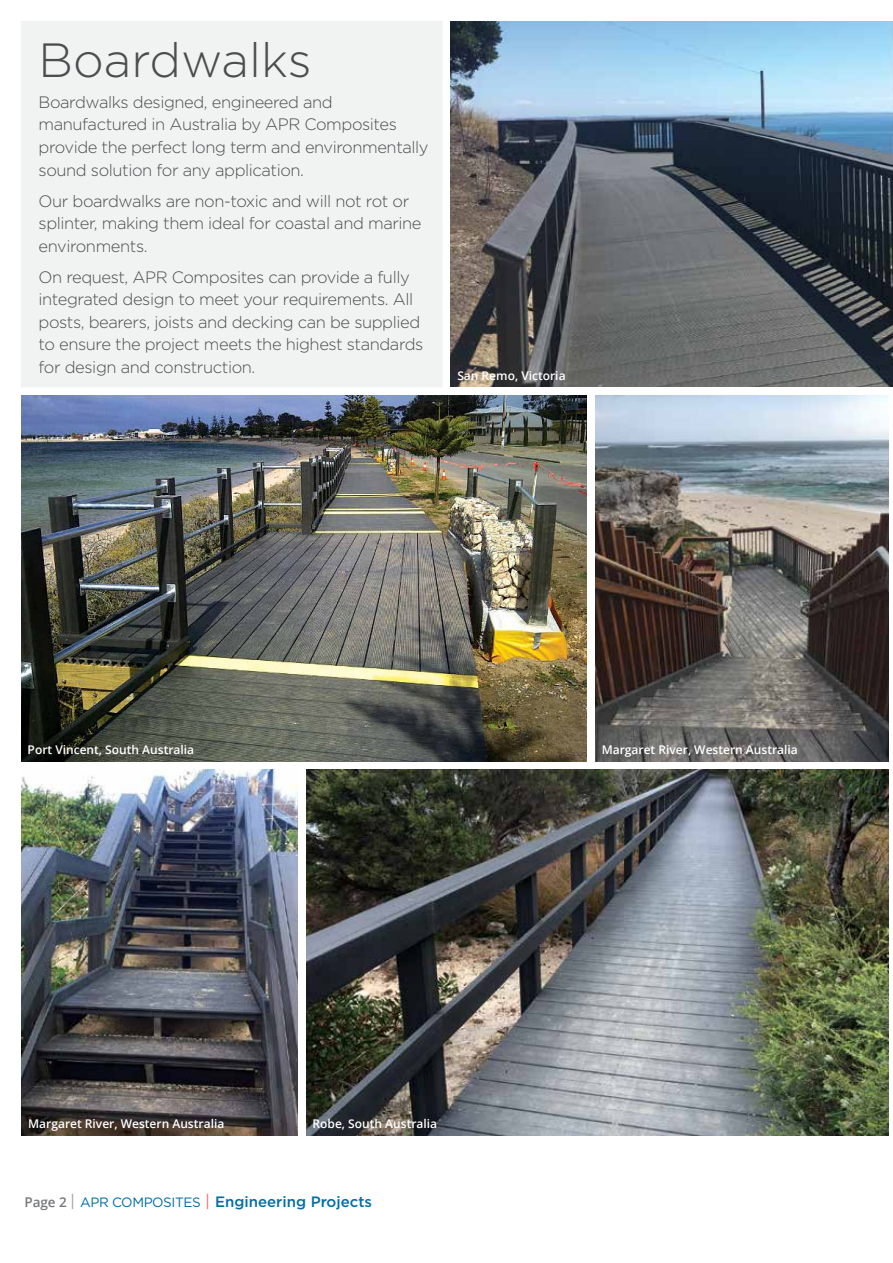
<style>
.page{position:relative;width:893px;height:1263px;background:#fff}
.page>*{position:absolute;margin:0;border:0;box-sizing:border-box;transform-origin:0 0}
.t1{font:300 48px "Gotham";color:#4d4d4f}
.t2{font:300 16.5px/22.5px "Gotham";letter-spacing:-.025em;color:#4d4d4f}
.t3{font:500 15px "Gotham";color:#006da3}
.t4{font:600 12px "Open Sans";color:#fff}
.s1{font-family:"Open Sans";font-weight:600;font-size:13.5px;color:#77787b}
.s2{font-weight:400;font-size:16.5px;color:#9d9fa2}
.s3{font-weight:400;font-size:13.5px}
.s4{font-weight:400;font-size:16.5px;color:#f26d63}
</style>
<div class="page">
<img style="left:21px;top:395px;width:566px;height:366px">
<img style="left:306px;top:770px;width:583px;height:365px">
<img style="left:21px;top:770px;width:277px;height:365px">
<img style="left:595px;top:395px;width:294px;height:366px">
<img style="left:451px;top:21px;width:442px;height:366px">
<div style="left:21px;top:21px;width:421px;height:366px;background:#f1f2f2"></div>
<h1 class="t1" style="left:39px;top:39px;width:275px">Boardwalks</h1>
<p class="t2" style="left:39px;top:92px;width:392px">Boardwalks designed, engineered and manufactured in Australia by APR Composites provide the perfect long term and environmentally sound solution for any application.</p>
<p class="t2" style="left:39px;top:190px;width:385px">Our boardwalks are non-toxic and will not rot or splinter, making them ideal for coastal and marine environments.</p>
<p class="t2" style="left:39px;top:266px;width:386px">On request, APR Composites can provide a fully integrated design to meet your requirements. All posts, bearers, joists and decking can be supplied to ensure the project meets the highest standards for design and construction.</p>
<p class="t4" style="left:457px;top:371px;width:110px">San Remo, Victoria</p>
<p class="t4" style="left:28px;top:745px;width:168px">Port Vincent, South Australia</p>
<p class="t4" style="left:28px;top:1119px;width:198px">Margaret River, Western Australia</p>
<p class="t4" style="left:313px;top:1119px;width:126px">Robe, South Australia</p>
<p class="t3" style="left:25px;top:1195px;width:349px"><span class="s1">Page 2</span> <span class="s2">|</span> <span class="s3">APR COMPOSITES</span> <span class="s4">|</span> Engineering Projects</p>
<p class="t4" style="left:602px;top:745px;width:198px">Margaret River, Western Australia</p>
</div>
